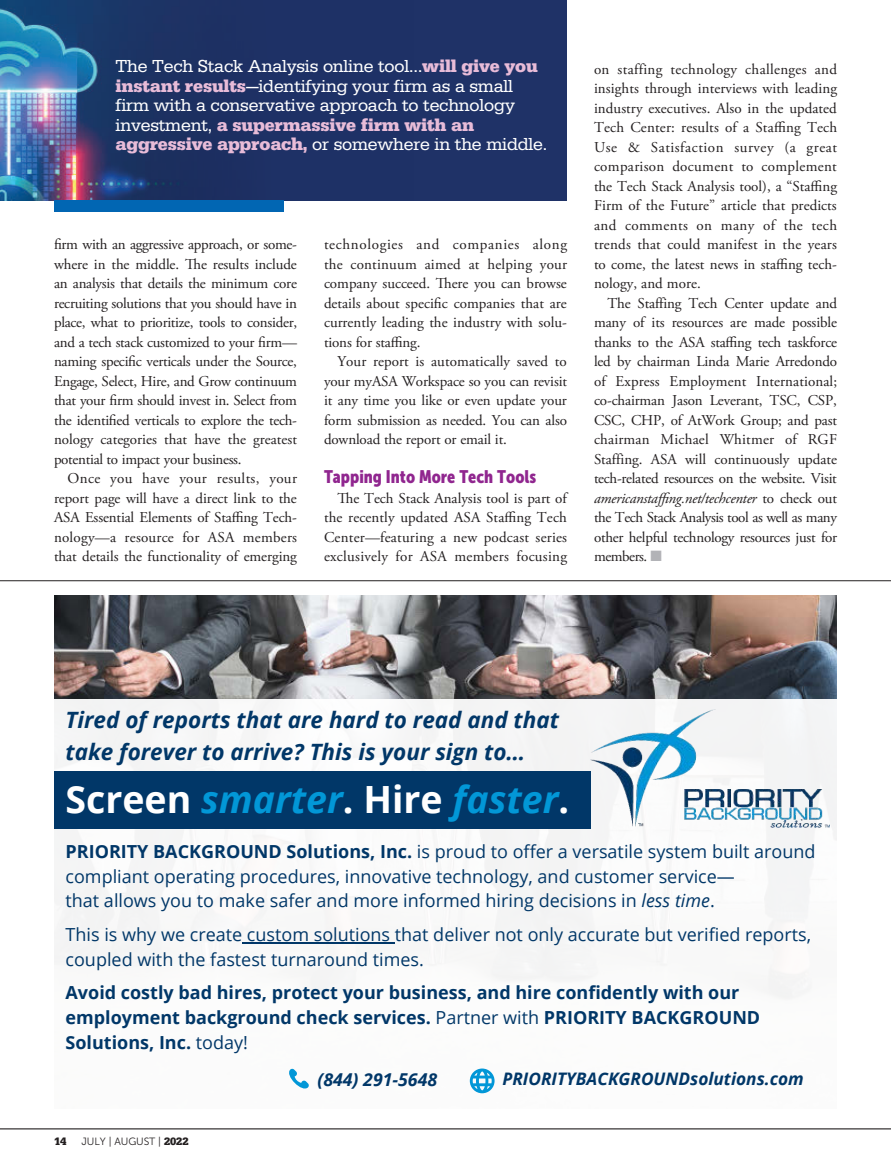
<style>
.page{position:relative;width:891px;height:1175px;background:#fff}
.page>*{position:absolute;margin:0;border:0;box-sizing:border-box;transform-origin:0 0}
.t1{font:italic 700 37.5px "Open Sans";color:#0297d7}
.t2{font:italic 700 22.5px/31.5px "Open Sans";color:#013768}
.t3{font:18px/24.8px "Open Sans";color:#013768}
.t4{font:18px/19.5px "Serifa";letter-spacing:-.01em;color:#fff}
.t5{font:700 18px/24.8px "Open Sans";color:#013768}
.t6{font:18px "Museo Sans Cond 900";color:#90268f}
.t7{font:italic 700 17.7px "Open Sans";color:#013768}
.t8{font:italic 700 17.25px "Open Sans";color:#013768}
.t9{font:15px/19.5px "Adobe Garamond Pro";letter-spacing:-.005em;color:#231f20;text-align:justify}
.t10{font:700 11.25px "Serifa";color:#231f20}
.t11{font:10.5px "Museo Sans 300";letter-spacing:-.01em;color:#231f20}
.s1{font-weight:700;color:#e8bcd8}
.s2{font-style:italic}
.s3{color:#b2b3b7}
.s4{font-style:normal;color:#fff}
.s5{font-weight:700}
.s6{font-weight:400}
.s7{font-family:"Serifa";font-weight:700;font-size:11.1px}
</style>
<div class="page">
<div style="left:0;top:0;width:567px;height:201px;background:#1f3267"></div>
<img style="left:0;top:0;width:284px;height:201px">
<img style="left:54px;top:595px;width:783px;height:104px">
<div style="left:54px;top:771px;width:536px;height:57px;background:#013768"></div>
<svg style="left:289px;top:1068px;width:20px;height:21px"></svg>
<svg style="left:470px;top:1068px;width:25px;height:25px"></svg>
<img style="left:590px;top:709px;width:240px;height:118px">
<hr style="left:242px;top:942px;width:153px;height:1px;background:#013768">
<div style="left:54px;top:201px;width:230px;height:11px;background:#0166b3"></div>
<hr style="left:0;top:580px;width:891px;height:1px;background:#231f20">
<hr style="left:0;top:1128px;width:891px;height:1px;background:#231f20">
<p class="t4" style="left:116px;top:57px;width:433px">The Tech Stack Analysis online tool…<span class="s1">will give you instant results</span>—identifying your firm as a small firm with a conservative approach to technology investment, <span class="s1">a supermassive firm with an aggressive approach,</span> or somewhere in the middle.</p>
<p class="t9" style="left:54px;top:235px;width:245px">firm with an aggressive approach, or some&shy;where in the middle. The results include an analysis that details the minimum core recruiting solutions that you should have in place, what to prioritize, tools to consider, and a tech stack customized to your firm— naming specific verticals under the Source, Engage, Select, Hire, and Grow continuum that your firm should invest in. Select from the identified verticals to explore the tech&shy;nology categories that have the greatest potential to impact your business.</p>
<p class="t9" style="left:54px;top:469px;width:245px;text-indent:14px">Once you have your results, your report page will have a direct link to the ASA Essential Elements of Staffing Tech&shy;nology—a resource for ASA members that details the functionality of emerging</p>
<p class="t9" style="left:324px;top:235px;width:245px">technologies and companies along the continuum aimed at helping your company succeed. There you can browse details about specific companies that are currently leading the industry with solu&shy;tions for staffing.</p>
<p class="t9" style="left:324px;top:352px;width:245px;text-indent:14px">Your report is automatically saved to your myASA Workspace so you can revisit it any time you like or even update your form submission as needed. You can also download the report or email it.</p>
<p class="t6" style="left:324px;top:466px;width:214px">Tapping Into More Tech Tools</p>
<p class="t9" style="left:324px;top:489px;width:245px;text-indent:14px">The Tech Stack Analysis tool is part of the recently updated ASA Staffing Tech Center—featuring a new podcast series exclusively for ASA members focusing</p>
<p class="t9" style="left:594px;top:60px;width:245px">on staffing technology challenges and insights through interviews with leading industry executives. Also in the updated Tech Center: results of a Staffing Tech Use &amp; Satisfaction survey (a great comparison document to complement the Tech Stack Analysis tool), a “Staffing Firm of the Future” article that predicts and comments on many of the tech trends that could manifest in the years to come, the latest news in staffing tech&shy;nology, and more.</p>
<p class="t9" style="left:594px;top:294px;width:245px;text-indent:14px">The Staffing Tech Center update and many of its resources are made possible thanks to the ASA staffing tech taskforce led by chairman Linda Marie Arredondo of Express Employment International; co-chairman Jason Leverant, TSC, CSP, CSC, CHP, of AtWork Group; and past chairman Michael Whitmer of RGF Staffing. ASA will continuously update tech-related resources on the website. Visit <span class="s2">americanstaffing.net/techcenter</span> to check out the Tech Stack Analysis tool as well as many other helpful technology resources just for members. <span class="s3">■</span></p>
<h2 class="t2" style="left:66px;top:704px;width:495px">Tired of reports that are hard to read and that take forever to arrive? This is your sign to…</h2>
<h1 class="t1" style="left:66px;top:772px;width:505px"><span class="s4">Screen</span> smarter<span class="s4">. Hire</span> faster<span class="s4">.</span></h1>
<p class="t3" style="left:66px;top:838px;width:752px"><span class="s5">PRIORITY BACKGROUND Solutions, Inc.</span> is proud to offer a versatile system built around compliant operating procedures, innovative technology, and customer service—<br>that allows you to make safer and more informed hiring decisions in <span class="s2">less time</span>.</p>
<p class="t3" style="left:66px;top:921px;width:747px">This is why we create custom solutions that deliver not only accurate but verified reports, coupled with the fastest turnaround times.</p>
<p class="t5" style="left:66px;top:979px;width:696px">Avoid costly bad hires, protect your business, and hire confidently with our employment background check services. <span class="s6">Partner with</span> PRIORITY BACKGROUND<br>Solutions, Inc. <span class="s6">today!</span></p>
<p class="t10" style="left:54px;top:1134px;width:14px">14</p>
<p class="t11" style="left:82px;top:1135px;width:109px">JULY | AUGUST | <span class="s7">2022</span></p>
<p class="t7" style="left:317px;top:1067px;width:121px">(844) 291-5648</p>
<p class="t8" style="left:502px;top:1066px;width:303px">PRIORITYBACKGROUNDsolutions.com</p>
</div>
